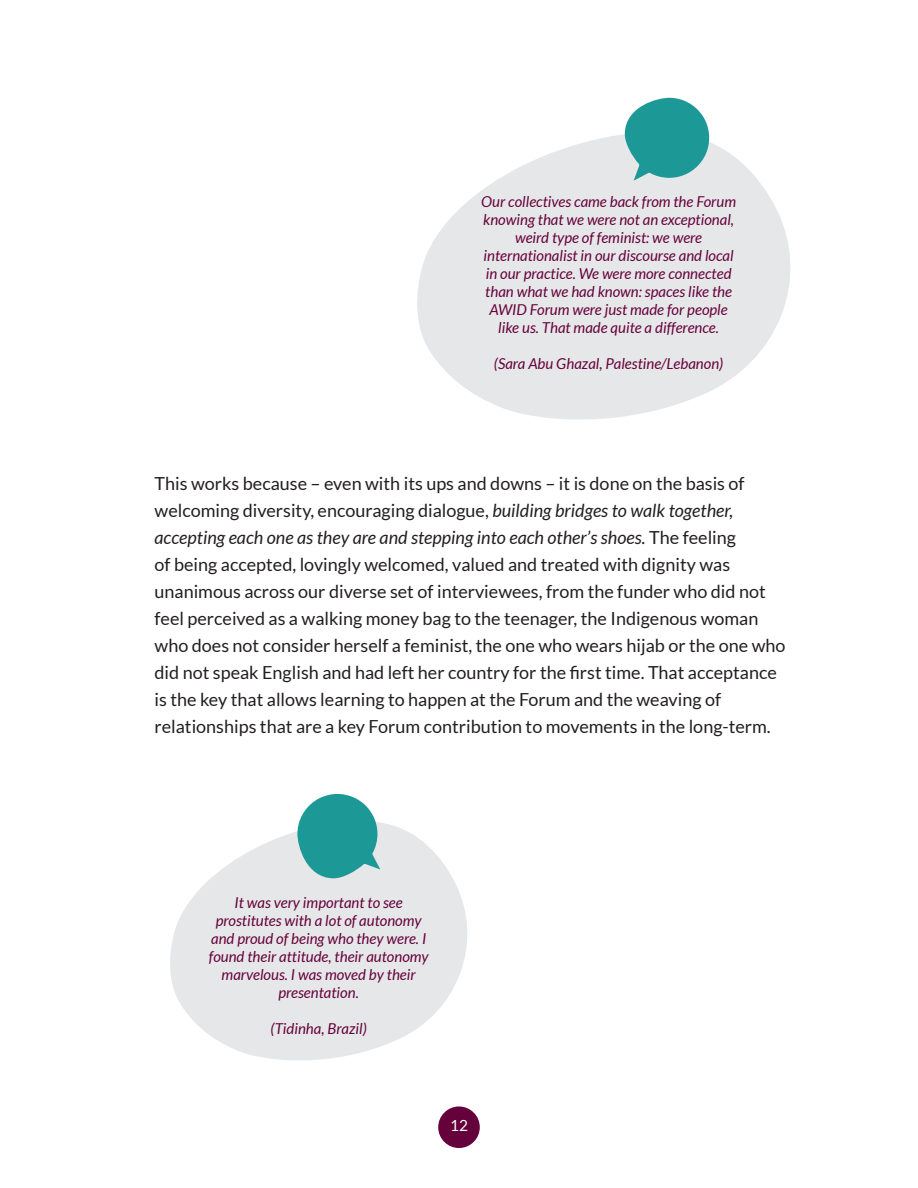
<style>
.page{position:relative;width:918px;height:1188px;background:#fff}
.page>*{position:absolute;margin:0;border:0;box-sizing:border-box;transform-origin:0 0}
.t1{font:18px/27px "Lato";color:#231f20}
.t2{font:15.3px "Lato";color:#fff}
.t3{font:italic 15px/18px "Lato";color:#66023b;text-align:center}
.s1{font-style:italic}
</style>
<div class="page">
<div style="left:438px;top:1106px;width:42px;height:42px;background:#66023b;border-radius:50%"></div>
<svg style="left:417px;top:131px;width:374px;height:289px;fill:#e6e7e9"></svg>
<svg style="left:170px;top:822px;width:297px;height:239px;fill:#e6e7e9"></svg>
<svg style="left:625px;top:98px;width:84px;height:83px;background:#4eacac"></svg>
<svg style="left:297px;top:794px;width:83px;height:85px;background:#50adad"></svg>
<p class="t3" style="left:481px;top:193px;width:256px">Our collectives came back from the Forum knowing that we were not an exceptional, weird type of feminist: we were internationalist in our discourse and local in our practice. We were more connected than what we had known: spaces like the AWID Forum were just made for people like us. That made quite a difference.</p>
<p class="t3" style="left:494px;top:355px;width:231px">(Sara Abu Ghazal, Palestine/Lebanon)</p>
<p class="t1" style="left:155px;top:470px;width:632px">This works because – even with its ups and downs – it is done on the basis of welcoming diversity, encouraging dialogue, <span class="s1">building bridges to walk together, accepting each one as they are and stepping into each other’s shoes.</span> The feeling<br>of being accepted, lovingly welcomed, valued and treated with dignity was unanimous across our diverse set of interviewees, from the funder who did not feel perceived as a walking money bag to the teenager, the Indigenous woman who does not consider herself a feminist, the one who wears hijab or the one who did not speak English and had left her country for the first time. That acceptance is the key that allows learning to happen at the Forum and the weaving of relationships that are a key Forum contribution to movements in the long-term.</p>
<p class="t3" style="left:209px;top:894px;width:221px">It was very important to see prostitutes with a lot of autonomy and proud of being who they were. I found their attitude, their autonomy marvelous. I was moved by their presentation.</p>
<p class="t3" style="left:271px;top:1020px;width:98px">(Tidinha, Brazil)</p>
<p class="t2" style="left:450px;top:1117px;width:19px">12</p>
</div>
